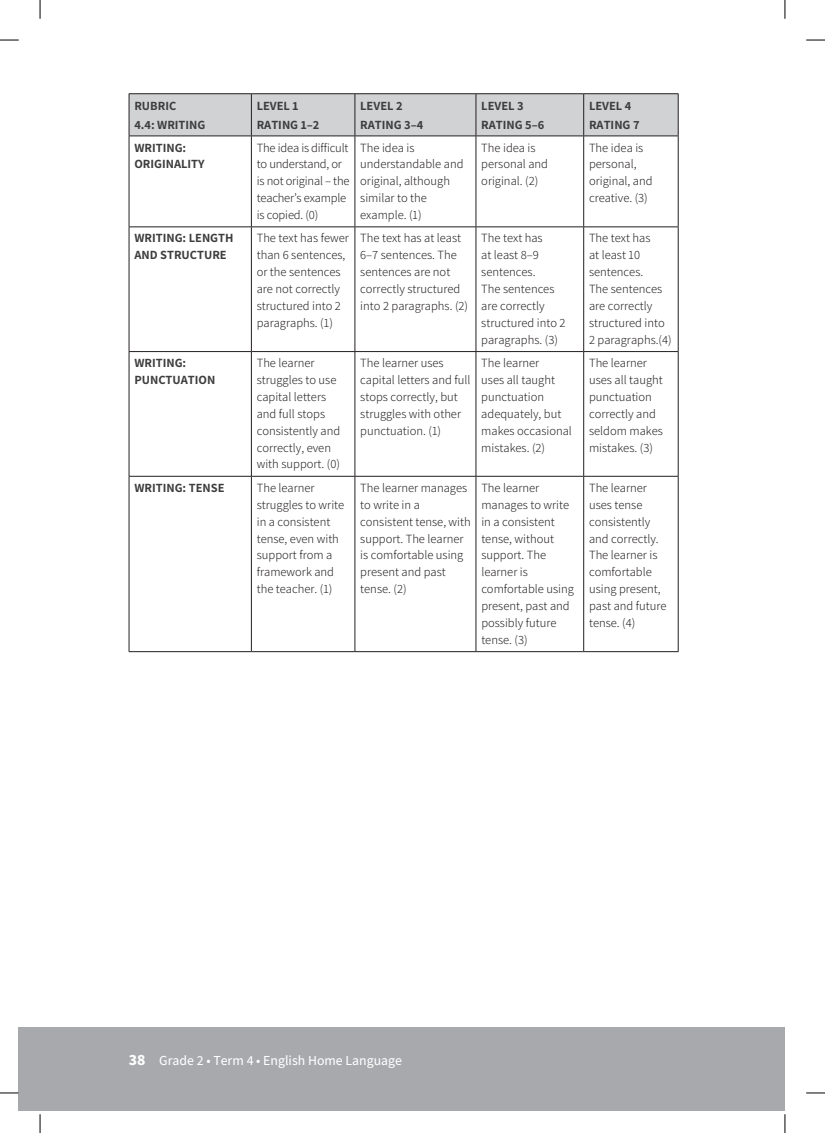
<style>
.page{position:relative;width:825px;height:1133px;background:#fff}
.page>*{position:absolute;margin:0;border:0;box-sizing:border-box;transform-origin:0 0}
.t1{font:500 13.75px "Assistant";color:#fff}
.t2{font:300 12.5px/16.9px "Assistant";color:#231f20}
.t3{font:700 12.5px/18.8px "Assistant";color:#3e3e3f}
.s1{font-family:"Noto Sans JP";font-weight:900}
</style>
<div class="page">
<div style="left:19px;top:1027px;width:765px;height:83px;background:#a8a9ad"></div>
<div style="left:130px;top:94px;width:547px;height:42px;background:#d1d2d4"></div>
<svg style="left:130px;top:137px;width:547px;height:514px"></svg>
<hr style="left:251px;top:94px;width:1px;height:42px;background:#231f20">
<hr style="left:354px;top:94px;width:1px;height:42px;background:#231f20">
<hr style="left:475px;top:94px;width:1px;height:42px;background:#231f20">
<hr style="left:583px;top:94px;width:1px;height:42px;background:#231f20">
<hr style="left:251px;top:136px;width:1px;height:90px;background:#231f20">
<hr style="left:354px;top:136px;width:1px;height:90px;background:#231f20">
<hr style="left:475px;top:136px;width:1px;height:90px;background:#231f20">
<hr style="left:583px;top:136px;width:1px;height:90px;background:#231f20">
<hr style="left:129px;top:226px;width:122px;height:1px;background:#231f20">
<hr style="left:251px;top:226px;width:104px;height:1px;background:#231f20">
<hr style="left:251px;top:227px;width:1px;height:124px;background:#231f20">
<hr style="left:355px;top:226px;width:120px;height:1px;background:#231f20">
<hr style="left:354px;top:227px;width:1px;height:124px;background:#231f20">
<hr style="left:475px;top:226px;width:108px;height:1px;background:#231f20">
<hr style="left:475px;top:227px;width:1px;height:124px;background:#231f20">
<hr style="left:583px;top:226px;width:95px;height:1px;background:#231f20">
<hr style="left:583px;top:227px;width:1px;height:124px;background:#231f20">
<hr style="left:129px;top:351px;width:122px;height:1px;background:#231f20">
<hr style="left:251px;top:351px;width:104px;height:1px;background:#231f20">
<hr style="left:251px;top:352px;width:1px;height:124px;background:#231f20">
<hr style="left:355px;top:351px;width:120px;height:1px;background:#231f20">
<hr style="left:354px;top:352px;width:1px;height:124px;background:#231f20">
<hr style="left:475px;top:351px;width:108px;height:1px;background:#231f20">
<hr style="left:475px;top:352px;width:1px;height:124px;background:#231f20">
<hr style="left:583px;top:351px;width:95px;height:1px;background:#231f20">
<hr style="left:583px;top:352px;width:1px;height:124px;background:#231f20">
<hr style="left:251px;top:476px;width:1px;height:175px;background:#231f20">
<hr style="left:354px;top:476px;width:1px;height:175px;background:#231f20">
<hr style="left:475px;top:476px;width:1px;height:175px;background:#231f20">
<hr style="left:583px;top:476px;width:1px;height:175px;background:#231f20">
<hr style="left:129px;top:136px;width:1px;height:90px;background:#231f20">
<hr style="left:677px;top:136px;width:1px;height:90px;background:#231f20">
<hr style="left:129px;top:227px;width:1px;height:124px;background:#231f20">
<hr style="left:677px;top:227px;width:1px;height:124px;background:#231f20">
<hr style="left:129px;top:352px;width:1px;height:124px;background:#231f20">
<hr style="left:677px;top:352px;width:1px;height:124px;background:#231f20">
<hr style="left:129px;top:476px;width:122px;height:1px;background:#231f20">
<hr style="left:129px;top:476px;width:1px;height:175px;background:#231f20">
<hr style="left:251px;top:476px;width:104px;height:1px;background:#231f20">
<hr style="left:355px;top:476px;width:120px;height:1px;background:#231f20">
<hr style="left:475px;top:476px;width:108px;height:1px;background:#231f20">
<hr style="left:583px;top:476px;width:95px;height:1px;background:#231f20">
<hr style="left:677px;top:476px;width:1px;height:175px;background:#231f20">
<hr style="left:129px;top:651px;width:122px;height:1px;background:#231f20">
<hr style="left:251px;top:651px;width:104px;height:1px;background:#231f20">
<hr style="left:355px;top:651px;width:120px;height:1px;background:#231f20">
<hr style="left:475px;top:651px;width:108px;height:1px;background:#231f20">
<hr style="left:583px;top:651px;width:95px;height:1px;background:#231f20">
<hr style="left:129px;top:93px;width:122px;height:1px;background:#231f20">
<hr style="left:129px;top:94px;width:1px;height:42px;background:#231f20">
<hr style="left:251px;top:93px;width:104px;height:1px;background:#231f20">
<hr style="left:355px;top:93px;width:120px;height:1px;background:#231f20">
<hr style="left:475px;top:93px;width:108px;height:1px;background:#231f20">
<hr style="left:583px;top:93px;width:95px;height:1px;background:#231f20">
<hr style="left:677px;top:94px;width:1px;height:42px;background:#231f20">
<hr style="left:129px;top:136px;width:122px;height:1px;background:#231f20">
<hr style="left:251px;top:136px;width:104px;height:1px;background:#231f20">
<hr style="left:355px;top:136px;width:120px;height:1px;background:#231f20">
<hr style="left:475px;top:136px;width:108px;height:1px;background:#231f20">
<hr style="left:583px;top:136px;width:95px;height:1px;background:#231f20">
<svg style="left:0;top:39px;width:19px;height:2px"></svg>
<svg style="left:806px;top:39px;width:18px;height:2px"></svg>
<svg style="left:0;top:1092px;width:19px;height:1px"></svg>
<svg style="left:806px;top:1092px;width:18px;height:1px"></svg>
<svg style="left:39px;top:0;width:2px;height:19px"></svg>
<svg style="left:39px;top:1114px;width:2px;height:18px"></svg>
<svg style="left:784px;top:0;width:1px;height:19px"></svg>
<svg style="left:784px;top:1114px;width:1px;height:18px"></svg>
<p class="t3" style="left:134px;top:96px;width:73px">RUBRIC<br>4.4: WRITING</p>
<p class="t3" style="left:256px;top:96px;width:64px">LEVEL 1<br>RATING 1–2</p>
<p class="t3" style="left:360px;top:96px;width:65px">LEVEL 2<br>RATING 3–4</p>
<p class="t3" style="left:481px;top:96px;width:65px">LEVEL 3<br>RATING 5–6</p>
<p class="t3" style="left:588px;top:96px;width:52px">LEVEL 4<br>RATING 7</p>
<p class="t3" style="left:134px;top:138px;width:72px;line-height:16.9px">WRITING:<br>ORIGINALITY</p>
<p class="t2" style="left:256px;top:138px;width:94px">The idea is difficult to understand, or is not original – the teacher’s example is copied. (0)</p>
<p class="t2" style="left:360px;top:138px;width:105px">The idea is understandable and original, although similar to the example. (1)</p>
<p class="t2" style="left:481px;top:138px;width:68px">The idea is personal and original. (2)</p>
<p class="t2" style="left:588px;top:138px;width:65px">The idea is personal, original, and creative. (3)</p>
<p class="t3" style="left:134px;top:229px;width:101px;line-height:16.9px">WRITING: LENGTH<br>AND STRUCTURE</p>
<p class="t2" style="left:256px;top:229px;width:94px">The text has fewer than 6 sentences, or the sentences are not correctly structured into 2 paragraphs. (1)</p>
<p class="t2" style="left:360px;top:229px;width:109px">The text has at least<br>6–7 sentences. The sentences are not correctly structured into 2 paragraphs. (2)</p>
<p class="t2" style="left:481px;top:229px;width:86px">The text has<br>at least 8–9 sentences.<br>The sentences are correctly structured into 2 paragraphs. (3)</p>
<p class="t2" style="left:588px;top:229px;width:84px">The text has<br>at least 10 sentences.<br>The sentences are correctly structured into<br>2 paragraphs.(4)</p>
<p class="t3" style="left:134px;top:354px;width:82px;line-height:16.9px">WRITING:<br>PUNCTUATION</p>
<p class="t2" style="left:256px;top:354px;width:85px">The learner struggles to use capital letters and full stops consistently and correctly, even with support. (0)</p>
<p class="t2" style="left:360px;top:354px;width:112px">The learner uses capital letters and full stops correctly, but struggles with other punctuation. (1)</p>
<p class="t2" style="left:481px;top:354px;width:92px">The learner<br>uses all taught punctuation adequately, but makes occasional mistakes. (2)</p>
<p class="t2" style="left:588px;top:354px;width:75px">The learner uses all taught punctuation correctly and seldom makes mistakes. (3)</p>
<p class="t3" style="left:134px;top:478px;width:92px">WRITING: TENSE</p>
<p class="t2" style="left:256px;top:478px;width:89px">The learner struggles to write in a consistent tense, even with support from a framework and the teacher. (1)</p>
<p class="t2" style="left:360px;top:478px;width:112px">The learner manages to write in a consistent tense, with support. The learner is comfortable using present and past tense. (2)</p>
<p class="t2" style="left:481px;top:478px;width:94px">The learner manages to write in a consistent tense, without support. The learner is comfortable using present, past and possibly future tense. (3)</p>
<p class="t2" style="left:588px;top:478px;width:79px">The learner uses tense consistently and correctly.<br>The learner is comfortable using present, past and future tense. (4)</p>
<p class="t1" style="left:129px;top:1050px;width:275px"><span class="s1">38</span> Grade 2 • Term 4 • English Home Language</p>
</div>
